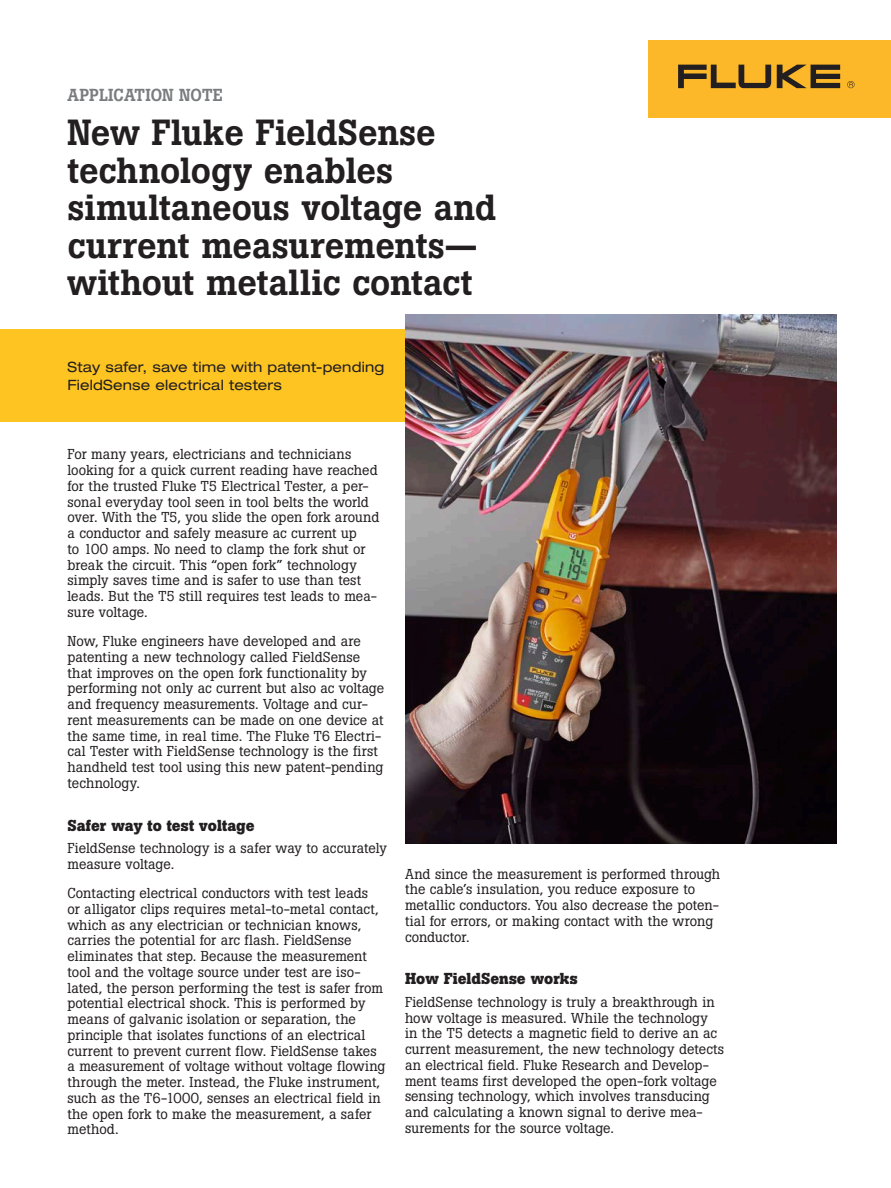
<style>
.page{position:relative;width:891px;height:1188px;background:#fff}
.page>*{position:absolute;margin:0;border:0;box-sizing:border-box;transform-origin:0 0}
.Headline{font:500 36px/37.5px "Boton Pro";letter-spacing:-.005em;color:#231f20}
.Document_title{font:500 17.25px "Boton Pro";letter-spacing:.005em;color:#7a7c7f}
.Body-no_indent{font:700 15.75px "Boton Pro";color:#231f20}
.Body-no_indent-2{font:14.25px/15.8px "Boton Pro";letter-spacing:.005em;color:#231f20}
.Body-no_indent-3{font:expanded 14.25px/18px "Helvetica Neue LT Pro";letter-spacing:.01em;color:#231f20}
</style>
<div class="page">
<div style="left:0;top:329px;width:518px;height:93px;background:#fec422"></div>
<img style="left:405px;top:314px;width:432px;height:529px">
<div style="left:648px;top:40px;width:243px;height:78px;background:#fcb828"></div>
<svg style="left:777px;top:65px;width:63px;height:23px"></svg>
<svg style="left:678px;top:65px;width:93px;height:23px"></svg>
<svg style="left:847px;top:81px;width:8px;height:7px"></svg>
<p class="Document_title" style="left:68px;top:84px;width:157px">APPLICATION NOTE</p>
<p class="Headline" style="left:68px;top:114px;width:430px">New Fluke FieldSense technology enables simultaneous voltage and current measurements— without metallic contact</p>
<p class="Body-no_indent-3" style="left:68px;top:358px;width:318px">Stay safer, save time with patent-pending<br>FieldSense electrical testers</p>
<p class="Body-no_indent-2" style="left:68px;top:447px;width:314px">For many years, electricians and technicians looking for a quick current reading have reached for the trusted Fluke T5 Electrical Tester, a per&shy;sonal everyday tool seen in tool belts the world over. With the T5, you slide the open fork around a conductor and safely measure ac current up<br>to 100 amps. No need to clamp the fork shut or break the circuit. This “open fork” technology simply saves time and is safer to use than test leads. But the T5 still requires test leads to mea&shy;sure voltage.</p>
<p class="Body-no_indent-2" style="left:68px;top:633px;width:318px">Now, Fluke engineers have developed and are patenting a new technology called FieldSense that improves on the open fork functionality by performing not only ac current but also ac voltage and frequency measurements. Voltage and cur&shy;rent measurements can be made on one device at the same time, in real time. The Fluke T6 Electri&shy;cal Tester with FieldSense technology is the first handheld test tool using this new patent-pending technology.</p>
<p class="Body-no_indent" style="left:68px;top:815px;width:189px">Safer way to test voltage</p>
<p class="Body-no_indent-2" style="left:68px;top:840px;width:321px">FieldSense technology is a safer way to accurately measure voltage.</p>
<p class="Body-no_indent-2" style="left:68px;top:885px;width:319px">Contacting electrical conductors with test leads<br>or alligator clips requires metal-to-metal contact, which as any electrician or technician knows, carries the potential for arc flash. FieldSense eliminates that step. Because the measurement tool and the voltage source under test are iso&shy;lated, the person performing the test is safer from potential electrical shock. This is performed by means of galvanic isolation or separation, the principle that isolates functions of an electrical current to prevent current flow. FieldSense takes a measurement of voltage without voltage flowing through the meter. Instead, the Fluke instrument, such as the T6-1000, senses an electrical field in the open fork to make the measurement, a safer method.</p>
<p class="Body-no_indent-2" style="left:405px;top:866px;width:317px">And since the measurement is performed through the cable’s insulation, you reduce exposure to metallic conductors. You also decrease the poten&shy;tial for errors, or making contact with the wrong conductor.</p>
<p class="Body-no_indent" style="left:405px;top:969px;width:174px">How FieldSense works</p>
<p class="Body-no_indent-2" style="left:405px;top:994px;width:321px">FieldSense technology is truly a breakthrough in how voltage is measured. While the technology<br>in the T5 detects a magnetic field to derive an ac current measurement, the new technology detects an electrical field. Fluke Research and Develop&shy;ment teams first developed the open-fork voltage sensing technology, which involves transducing and calculating a known signal to derive mea&shy;surements for the source voltage.</p>
</div>
